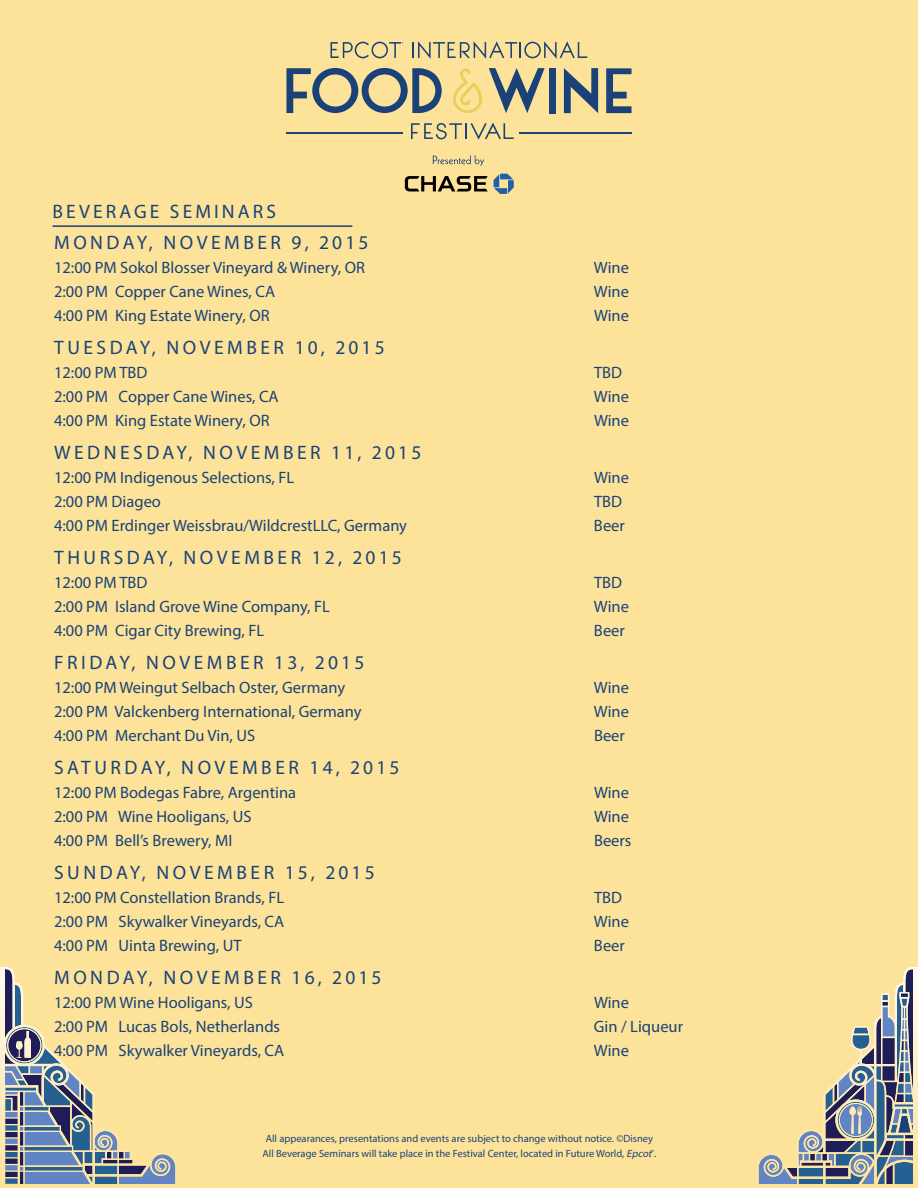
<style>
.page{position:relative;width:918px;height:1188px;background:#fde399}
.page>*{position:absolute;margin:0;border:0;box-sizing:border-box;transform-origin:0 0}
.t1{font:19.5px "Myriad Pro";letter-spacing:.18em;color:#1a4278}
.t2{font:19.5px/31.5px "Myriad Pro";letter-spacing:.16em;color:#1a4278}
.t3{font:16.5px "Myriad Pro";color:#1a4278}
.t4{font:10.5px/15.3px "Myriad Pro";color:#1a4278;text-align:center}
.s1{font-style:italic}
</style>
<div class="page">
<svg style="left:433px;top:155px;width:51px;height:11px"></svg>
<hr style="left:519px;top:132px;width:113px;height:1px;background:#1a4278">
<svg style="left:286px;top:68px;width:156px;height:45px"></svg>
<svg style="left:489px;top:68px;width:56px;height:45px"></svg>
<div style="left:549px;top:68px;width:7px;height:45px;background:#1a4278"></div>
<svg style="left:564px;top:68px;width:34px;height:45px"></svg>
<svg style="left:606px;top:68px;width:26px;height:45px"></svg>
<svg style="left:453px;top:68px;width:29px;height:45px"></svg>
<svg style="left:412px;top:41px;width:175px;height:18px"></svg>
<svg style="left:331px;top:42px;width:72px;height:16px"></svg>
<svg style="left:411px;top:123px;width:103px;height:17px"></svg>
<hr style="left:286px;top:132px;width:117px;height:1px;background:#1a4278">
<svg style="left:494px;top:174px;width:20px;height:20px"></svg>
<svg style="left:405px;top:176px;width:83px;height:15px"></svg>
<hr style="left:53px;top:225px;width:299px;height:2px;background:#1a4278">
<svg style="left:0;top:967px;width:176px;height:217px"></svg>
<svg style="left:758px;top:967px;width:160px;height:217px"></svg>
<p class="t2" style="left:53px;top:195px;width:318px">BEVERAGE SEMINARS<br>MONDAY, NOVEMBER 9, 2015</p>
<p class="t3" style="left:54px;top:258px;width:313px">12:00 PM Sokol Blosser Vineyard &amp; Winery, OR</p>
<p class="t3" style="left:594px;top:258px;width:36px">Wine</p>
<p class="t3" style="left:54px;top:282px;width:223px">2:00 PM Copper Cane Wines, CA</p>
<p class="t3" style="left:594px;top:282px;width:36px">Wine</p>
<p class="t3" style="left:54px;top:306px;width:217px">4:00 PM King Estate Winery, OR</p>
<p class="t3" style="left:594px;top:306px;width:36px">Wine</p>
<p class="t1" style="left:54px;top:336px;width:332px">TUESDAY, NOVEMBER 10, 2015</p>
<p class="t3" style="left:54px;top:363px;width:95px">12:00 PM TBD</p>
<p class="t3" style="left:594px;top:363px;width:30px">TBD</p>
<p class="t3" style="left:54px;top:387px;width:226px">2:00 PM Copper Cane Wines, CA</p>
<p class="t3" style="left:594px;top:387px;width:36px">Wine</p>
<p class="t3" style="left:54px;top:411px;width:217px">4:00 PM King Estate Winery, OR</p>
<p class="t3" style="left:594px;top:411px;width:36px">Wine</p>
<p class="t1" style="left:54px;top:441px;width:369px">WEDNESDAY, NOVEMBER 11, 2015</p>
<p class="t3" style="left:54px;top:468px;width:242px">12:00 PM Indigenous Selections, FL</p>
<p class="t3" style="left:594px;top:468px;width:36px">Wine</p>
<p class="t3" style="left:54px;top:492px;width:109px">2:00 PM Diageo</p>
<p class="t3" style="left:594px;top:492px;width:30px">TBD</p>
<p class="t3" style="left:54px;top:516px;width:355px">4:00 PM Erdinger Weissbrau/WildcrestLLC, Germany</p>
<p class="t3" style="left:594px;top:516px;width:32px">Beer</p>
<p class="t1" style="left:54px;top:546px;width:349px">THURSDAY, NOVEMBER 12, 2015</p>
<p class="t3" style="left:54px;top:573px;width:95px">12:00 PM TBD</p>
<p class="t3" style="left:594px;top:573px;width:30px">TBD</p>
<p class="t3" style="left:54px;top:597px;width:278px">2:00 PM Island Grove Wine Company, FL</p>
<p class="t3" style="left:594px;top:597px;width:36px">Wine</p>
<p class="t3" style="left:54px;top:621px;width:212px">4:00 PM Cigar City Brewing, FL</p>
<p class="t3" style="left:594px;top:621px;width:32px">Beer</p>
<p class="t1" style="left:54px;top:651px;width:312px">FRIDAY, NOVEMBER 13, 2015</p>
<p class="t3" style="left:54px;top:678px;width:293px">12:00 PM Weingut Selbach Oster, Germany</p>
<p class="t3" style="left:594px;top:678px;width:36px">Wine</p>
<p class="t3" style="left:54px;top:702px;width:309px">2:00 PM Valckenberg International, Germany</p>
<p class="t3" style="left:594px;top:702px;width:36px">Wine</p>
<p class="t3" style="left:54px;top:726px;width:203px">4:00 PM Merchant Du Vin, US</p>
<p class="t3" style="left:594px;top:726px;width:32px">Beer</p>
<p class="t1" style="left:54px;top:756px;width:347px">SATURDAY, NOVEMBER 14, 2015</p>
<p class="t3" style="left:54px;top:783px;width:244px">12:00 PM Bodegas Fabre, Argentina</p>
<p class="t3" style="left:594px;top:783px;width:36px">Wine</p>
<p class="t3" style="left:54px;top:807px;width:199px">2:00 PM Wine Hooligans, US</p>
<p class="t3" style="left:594px;top:807px;width:36px">Wine</p>
<p class="t3" style="left:54px;top:831px;width:180px">4:00 PM Bell’s Brewery, MI</p>
<p class="t3" style="left:594px;top:831px;width:39px">Beers</p>
<p class="t1" style="left:54px;top:861px;width:322px">SUNDAY, NOVEMBER 15, 2015</p>
<p class="t3" style="left:54px;top:888px;width:232px">12:00 PM Constellation Brands, FL</p>
<p class="t3" style="left:594px;top:888px;width:30px">TBD</p>
<p class="t3" style="left:54px;top:912px;width:232px">2:00 PM Skywalker Vineyards, CA</p>
<p class="t3" style="left:594px;top:912px;width:36px">Wine</p>
<p class="t3" style="left:54px;top:936px;width:189px">4:00 PM Uinta Brewing, UT</p>
<p class="t3" style="left:594px;top:936px;width:32px">Beer</p>
<p class="t1" style="left:54px;top:966px;width:329px">MONDAY, NOVEMBER 16, 2015</p>
<p class="t3" style="left:54px;top:993px;width:201px">12:00 PM Wine Hooligans, US</p>
<p class="t3" style="left:594px;top:993px;width:36px">Wine</p>
<p class="t3" style="left:54px;top:1017px;width:228px">2:00 PM Lucas Bols, Netherlands</p>
<p class="t3" style="left:594px;top:1017px;width:91px">Gin / Liqueur</p>
<p class="t3" style="left:54px;top:1041px;width:232px">4:00 PM Skywalker Vineyards, CA</p>
<p class="t3" style="left:594px;top:1041px;width:36px">Wine</p>
<p class="t4" style="left:263px;top:1131px;width:395px">All appearances, presentations and events are subject to change without notice. ©Disney<br>All Beverage Seminars will take place in the Festival Center, located in Future World, <span class="s1">Epcot</span><sup>®</sup>.</p>
</div>
